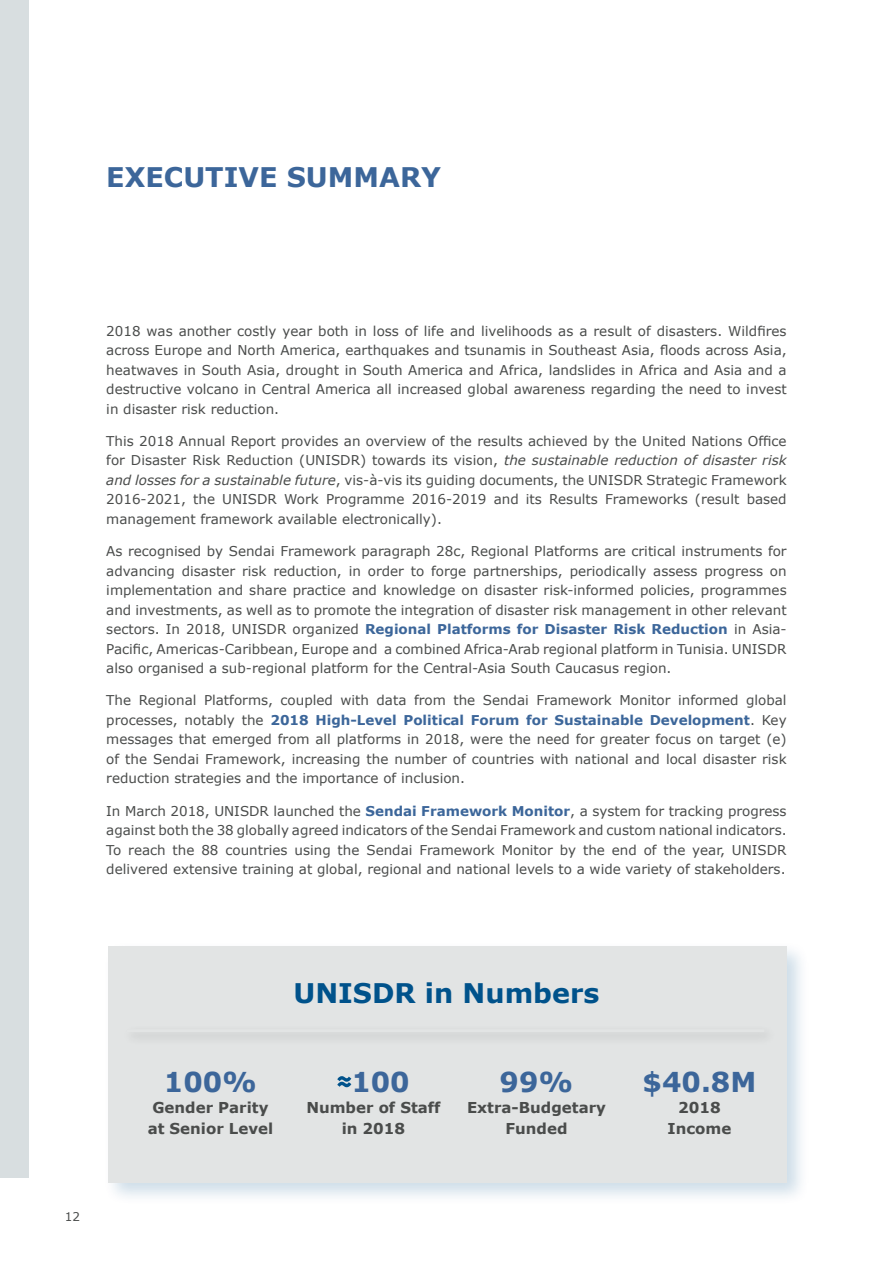
<style>
.page{position:relative;width:893px;height:1263px;background:#fff}
.page>*{position:absolute;margin:0;border:0;box-sizing:border-box;transform-origin:0 0}
.t1{font:700 27.45px "Verdana";color:#3c669a}
.t2{font:700 27px "Verdana";color:#3c669a}
.t3{font:700 27px "Verdana";color:#00528b}
.t4{font:700 15px/21px "Verdana";color:#4a4c4b;text-align:center}
.t5{font:13.5px/19.5px "Verdana";color:#4a4c4b;text-align:justify}
.t6{font:12px "Verdana";color:#4a4c4b}
.s1{font-style:italic}
.s2{font-weight:700;color:#3c669a}
</style>
<div class="page">
<div style="left:103px;top:941px;width:707px;height:264px;background:#00528b;opacity:.2"></div>
<div style="left:108px;top:946px;width:679px;height:236px;background:#e2e4e4"></div>
<div style="left:122px;top:1024px;width:655px;height:21px;background:#dcdede"></div>
<hr style="left:126px;top:1029px;width:638px;height:3px;background:#fff">
<svg style="left:337px;top:1076px;width:14px;height:11px"></svg>
<div style="left:0;top:1010px;width:28px;height:168px;background:#d8dee0"></div>
<div style="left:0;top:841px;width:28px;height:169px;background:#d8dee0"></div>
<div style="left:0;top:673px;width:28px;height:168px;background:#d8dee0"></div>
<div style="left:0;top:505px;width:28px;height:168px;background:#d8dee0"></div>
<div style="left:0;top:337px;width:28px;height:168px;background:#d8dee0"></div>
<div style="left:0;top:0;width:28px;height:397px;background:#d8dee0"></div>
<h2 class="t2" style="left:106px;top:158px;width:336px">EXECUTIVE SUMMARY</h2>
<p class="t5" style="left:106px;top:321px;width:682px">2018 was another costly year both in loss of life and livelihoods as a result of disasters. Wildfires across Europe and North America, earthquakes and tsunamis in Southeast Asia, floods across Asia, heatwaves in South Asia, drought in South America and Africa, landslides in Africa and Asia and a destructive volcano in Central America all increased global awareness regarding the need to invest in disaster risk reduction.</p>
<p class="t5" style="left:106px;top:431px;width:682px">This 2018 Annual Report provides an overview of the results achieved by the United Nations Office for Disaster Risk Reduction (UNISDR) towards its vision, <span class="s1">the sustainable reduction of disaster risk and losses for a sustainable future</span>, vis-à-vis its guiding documents, the UNISDR Strategic Framework 2016-2021, the UNISDR Work Programme 2016-2019 and its Results Frameworks (result based management framework available electronically).</p>
<p class="t5" style="left:106px;top:541px;width:682px">As recognised by Sendai Framework paragraph 28c, Regional Platforms are critical instruments for advancing disaster risk reduction, in order to forge partnerships, periodically assess progress on implementation and share practice and knowledge on disaster risk-informed policies, programmes and investments, as well as to promote the integration of disaster risk management in other relevant sectors. In 2018, UNISDR organized <span class="s2">Regional Platforms for Disaster Risk Reduction</span> in Asia-Pacific, Americas-Caribbean, Europe and a combined Africa-Arab regional platform in Tunisia. UNISDR also organised a sub-regional platform for the Central-Asia South Caucasus region.</p>
<p class="t5" style="left:106px;top:690px;width:682px">The Regional Platforms, coupled with data from the Sendai Framework Monitor informed global processes, notably the <span class="s2">2018 High-Level Political Forum for Sustainable Development</span>. Key messages that emerged from all platforms in 2018, were the need for greater focus on target (e) of the Sendai Framework, increasing the number of countries with national and local disaster risk reduction strategies and the importance of inclusion.</p>
<p class="t5" style="left:106px;top:801px;width:682px">In March 2018, UNISDR launched the <span class="s2">Sendai Framework Monitor</span>, a system for tracking progress against both the 38 globally agreed indicators of the Sendai Framework and custom national indicators.<br>To reach the 88 countries using the Sendai Framework Monitor by the end of the year, UNISDR delivered extensive training at global, regional and national levels to a wide variety of stakeholders.</p>
<p class="t6" style="left:65px;top:1208px;width:17px">12</p>
<h2 class="t3" style="left:293px;top:974px;width:308px">UNISDR in Numbers</h2>
<h1 class="t1" style="left:164px;top:1062px;width:95px">100%</h1>
<p class="t4" style="left:148px;top:1096px;width:127px">Gender Parity at Senior Level</p>
<h1 class="t1" style="left:351px;top:1062px;width:60px">100</h1>
<p class="t4" style="left:306px;top:1096px;width:136px">Number of Staff in 2018</p>
<h1 class="t1" style="left:500px;top:1062px;width:75px">99%</h1>
<p class="t4" style="left:467px;top:1096px;width:140px">Extra-Budgetary<br>Funded</p>
<h1 class="t1" style="left:643px;top:1062px;width:115px">$40.8M</h1>
<p class="t4" style="left:668px;top:1096px;width:65px">2018<br>Income</p>
</div>
